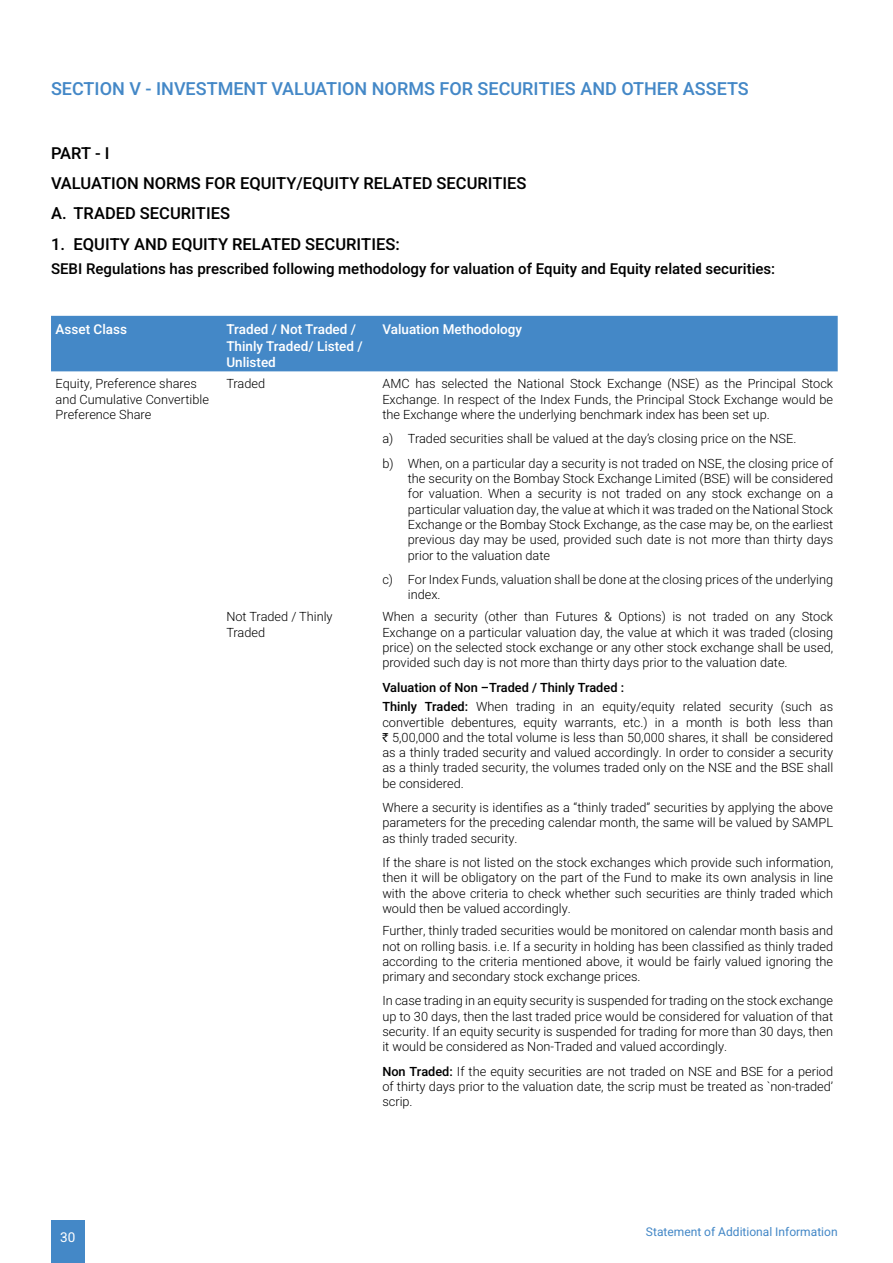
<style>
.page{position:relative;width:893px;height:1263px;background:#fff}
.page>*{position:absolute;margin:0;border:0;box-sizing:border-box;transform-origin:0 0}
.t1{font:500 18px "Heebo";color:#4488c7}
.t2{font:500 16.5px/30.5px "Heebo";color:#000}
.t3{font:500 15px "Heebo";color:#000}
.t4{font:500 13.5px/16.2px "Heebo";color:#fff}
.t5{font:13.5px "Heebo";color:#fff}
.t6{font:300 12.75px/15.3px "Heebo";color:#000;text-align:justify}
.t7{font:12px "Heebo";color:#4488c7}
.s1{font-weight:500}
.s2{font-family:"Rupee";font-weight:400}
</style>
<div class="page">
<div style="left:51px;top:1220px;width:34px;height:43px;background:#4488c7"></div>
<div style="left:51px;top:316px;width:787px;height:55px;background:#4488c7"></div>
<h1 class="t1" style="left:51px;top:77px;width:699px">SECTION V - INVESTMENT VALUATION NORMS FOR SECURITIES AND OTHER ASSETS</h1>
<p class="t2" style="left:51px;top:138px;width:477px">PART - I<br>VALUATION NORMS FOR EQUITY/EQUITY RELATED SECURITIES<br>A. TRADED SECURITIES</p>
<p class="t2" style="left:51px;top:229px;width:350px">1. EQUITY AND EQUITY RELATED SECURITIES:</p>
<p class="t3" style="left:51px;top:258px;width:726px">SEBI Regulations has prescribed following methodology for valuation of Equity and Equity related securities:</p>
<p class="t4" style="left:56px;top:322px;width:73px">Asset Class</p>
<p class="t4" style="left:226px;top:322px;width:138px">Traded / Not Traded /<br>Thinly Traded/ Listed /<br>Unlisted</p>
<p class="t4" style="left:382px;top:322px;width:141px">Valuation Methodology</p>
<p class="t6" style="left:56px;top:376px;width:155px;text-align:left">Equity, Preference shares and Cumulative Convertible<br>Preference Share</p>
<p class="t6" style="left:226px;top:376px;width:40px">Traded</p>
<p class="t6" style="left:382px;top:376px;width:452px">AMC has selected the National Stock Exchange (NSE) as the Principal Stock Exchange. In respect of the Index Funds, the Principal Stock Exchange would be the Exchange where the underlying benchmark index has been set up.</p>
<p class="t6" style="left:382px;top:427px;width:452px;line-height:24.3px">a) Traded securities shall be valued at the day’s closing price on the NSE.<br>b) When, on a particular day a security is not traded on NSE, the closing price of</p>
<p class="t6" style="left:408px;top:471px;width:427px">the security on the Bombay Stock Exchange Limited (BSE) will be considered for valuation. When a security is not traded on any stock exchange on a particular valuation day, the value at which it was traded on the National Stock Exchange or the Bombay Stock Exchange, as the case may be, on the earliest previous day may be used, provided such date is not more than thirty days prior to the valuation date</p>
<p class="t6" style="left:408px;top:572px;width:427px;text-indent:-26px">c) For Index Funds, valuation shall be done at the closing prices of the underlying index.</p>
<p class="t6" style="left:226px;top:609px;width:108px">Not Traded / Thinly<br>Traded</p>
<p class="t6" style="left:382px;top:609px;width:452px">When a security (other than Futures &amp; Options) is not traded on any Stock Exchange on a particular valuation day, the value at which it was traded (closing price) on the selected stock exchange or any other stock exchange shall be used, provided such day is not more than thirty days prior to the valuation date.</p>
<p class="t6" style="left:382px;top:677px;width:452px;line-height:19.5px"><span class="s1">Valuation of Non –Traded / Thinly Traded :<br>Thinly Traded:</span> When trading in an equity/equity related security (such as</p>
<p class="t6" style="left:382px;top:714px;width:452px">convertible debentures, equity warrants, etc.) in a month is both less than <span class="s2">R</span> 5,00,000 and the total volume is less than 50,000 shares, it shall be considered as a thinly traded security and valued accordingly. In order to consider a security as a thinly traded security, the volumes traded only on the NSE and the BSE shall be considered.</p>
<p class="t6" style="left:382px;top:800px;width:452px">Where a security is identifies as a “thinly traded” securities by applying the above parameters for the preceding calendar month, the same will be valued by SAMPL as thinly traded security.</p>
<p class="t6" style="left:382px;top:855px;width:452px">If the share is not listed on the stock exchanges which provide such information, then it will be obligatory on the part of the Fund to make its own analysis in line with the above criteria to check whether such securities are thinly traded which would then be valued accordingly.</p>
<p class="t6" style="left:382px;top:923px;width:452px">Further, thinly traded securities would be monitored on calendar month basis and not on rolling basis. i.e. If a security in holding has been classified as thinly traded according to the criteria mentioned above, it would be fairly valued ignoring the primary and secondary stock exchange prices.</p>
<p class="t6" style="left:382px;top:993px;width:452px">In case trading in an equity security is suspended for trading on the stock exchange up to 30 days, then the last traded price would be considered for valuation of that security. If an equity security is suspended for trading for more than 30 days, then it would be considered as Non-Traded and valued accordingly.</p>
<p class="t6" style="left:382px;top:1063px;width:452px"><span class="s1">Non Traded:</span> If the equity securities are not traded on NSE and BSE for a period of thirty days prior to the valuation date, the scrip must be treated as `non-traded’ scrip.</p>
<p class="t5" style="left:60px;top:1227px;width:17px">30</p>
<p class="t7" style="left:646px;top:1224px;width:193px">Statement of Additional Information</p>
</div>
